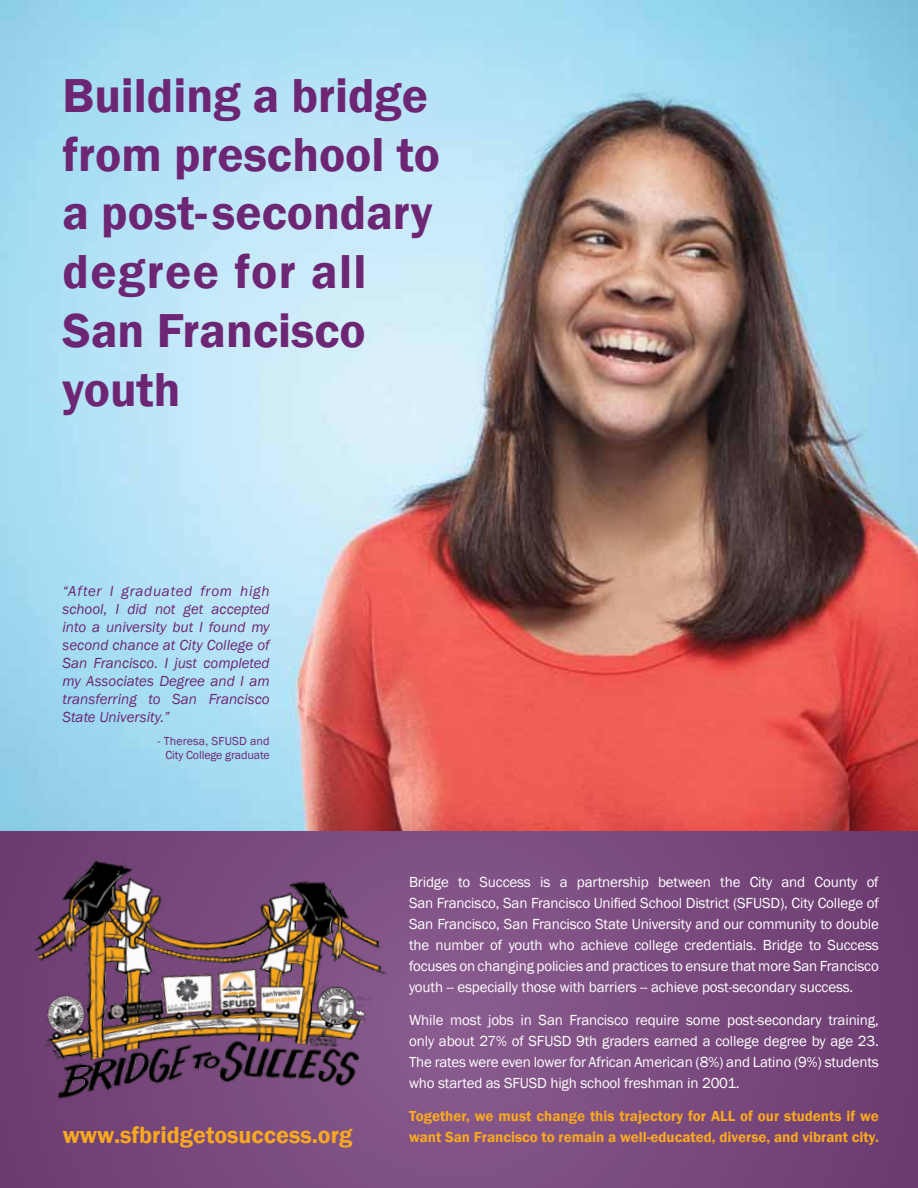
<style>
.page{position:relative;width:918px;height:1188px;background:#fff}
.page>*{position:absolute;margin:0;border:0;box-sizing:border-box;transform-origin:0 0}
.t1{font:600 49.05px/58.8px "Franklin Gothic";color:#6d2674}
.t2{font:600 24px "Franklin Gothic";color:#f9a91f}
.t3{font:15px/21px "Franklin Gothic";letter-spacing:-.01em;color:#fff;text-align:justify}
.t4{font:italic 15px/18px "Franklin Gothic";color:#6d2674;text-align:justify}
.t5{font:600 15px "Franklin Gothic";color:#f9a91f}
.t6{font:12px/14.4px "Franklin Gothic";letter-spacing:-.01em;color:#6d2674;text-align:right}
</style>
<div class="page">
<img style="left:0;top:0;width:918px;height:831px">
<svg style="left:0;top:831px;width:918px;height:357px;background:#7a4a7e"></svg>
<img style="left:0;top:820px;width:409px;height:329px">
<h1 class="t1" style="left:63px;top:67px;width:379px">Building a bridge from preschool to a post-secondary degree for all<br>San Francisco youth</h1>
<p class="t4" style="left:63px;top:582px;width:209px">“After I graduated from high school, I did not get accepted into a university but I found my second chance at City College of San Francisco. I just completed my Associates Degree and I am transferring to San Francisco State University.”</p>
<p class="t6" style="left:158px;top:734px;width:114px">- Theresa, SFUSD and<br>City College graduate</p>
<p class="t3" style="left:409px;top:871px;width:471px">Bridge to Success is a partnership between the City and County of San Francisco, San Francisco Unified School District (SFUSD), City College of San Francisco, San Francisco State University and our community to double the number of youth who achieve college credentials. Bridge to Success focuses on changing policies and practices to ensure that more San Francisco youth -- especially those with barriers -- achieve post-secondary success.</p>
<p class="t3" style="left:409px;top:1009px;width:471px">While most jobs in San Francisco require some post-secondary training, only about 27% of SFUSD 9th graders earned a college degree by age 23.<br>The rates were even lower for African American (8%) and Latino (9%) students who started as SFUSD high school freshman in 2001.</p>
<p class="t5" style="left:409px;top:1106px;width:471px">Together, we must change this trajectory for ALL of our students if we</p>
<h2 class="t2" style="left:63px;top:1120px;width:291px">www.sfbridgetosuccess.org</h2>
<p class="t5" style="left:409px;top:1127px;width:471px">want San Francisco to remain a well-educated, diverse, and vibrant city.</p>
</div>
